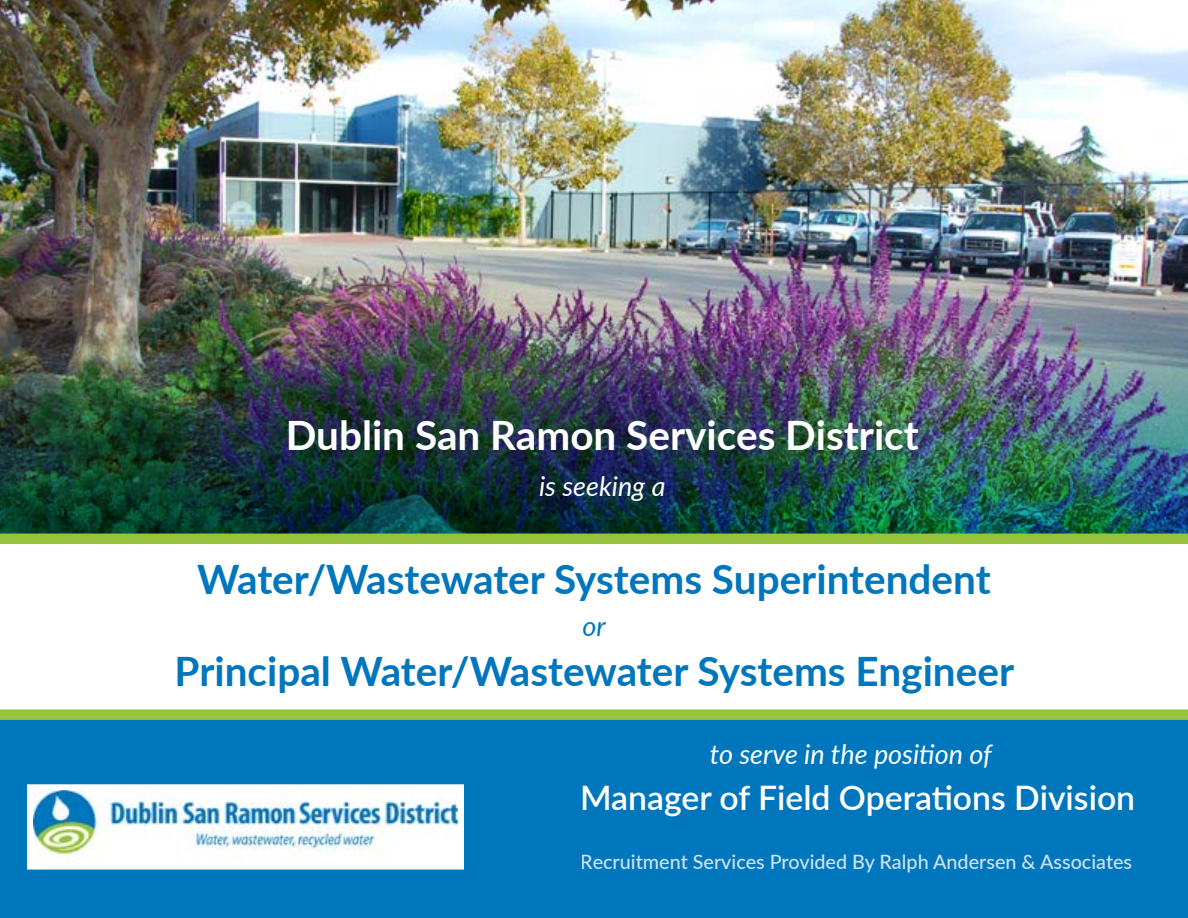
<style>
.page{position:relative;width:1188px;height:918px;background:#fff}
.page>*{position:absolute;margin:0;border:0;box-sizing:border-box;transform-origin:0 0}
.t1{font:700 40.5px "Lato";color:#0076bd}
.t2{font:700 40.5px "Lato";color:#fff}
.t3{font:600 33.75px "Lato";color:#fff}
.t4{font:italic 27px "Lato";color:#fff}
.t5{font:italic 27px "Lato";color:#0076bd}
.t6{font:500 19.8px "Lato";color:#fff}
</style>
<div class="page">
<img style="left:0;top:0;width:1188px;height:316px">
<div style="left:0;top:709px;width:1188px;height:209px;background:#0076bd"></div>
<img style="left:0;top:316px;width:1188px;height:218px">
<svg style="left:0;top:534px;width:1188px;height:186px"></svg>
<img style="left:27px;top:784px;width:437px;height:86px">
<p class="t2" style="left:286px;top:405px;width:635px">Dublin San Ramon Services District</p>
<p class="t4" style="left:539px;top:466px;width:128px">is seeking a</p>
<p class="t1" style="left:197px;top:550px;width:795px">Water/Wastewater Systems Superintendent</p>
<p class="t5" style="left:583px;top:607px;width:25px">or</p>
<p class="t1" style="left:175px;top:641px;width:841px">Principal Water/Wastewater Systems Engineer</p>
<p class="t4" style="left:710px;top:735px;width:283px">to serve in the position of</p>
<p class="t3" style="left:580px;top:773px;width:557px">Manager of Field Operations Division</p>
<p class="t6" style="left:581px;top:847px;width:553px">Recruitment Services Provided By Ralph Andersen &amp; Associates</p>
</div>
